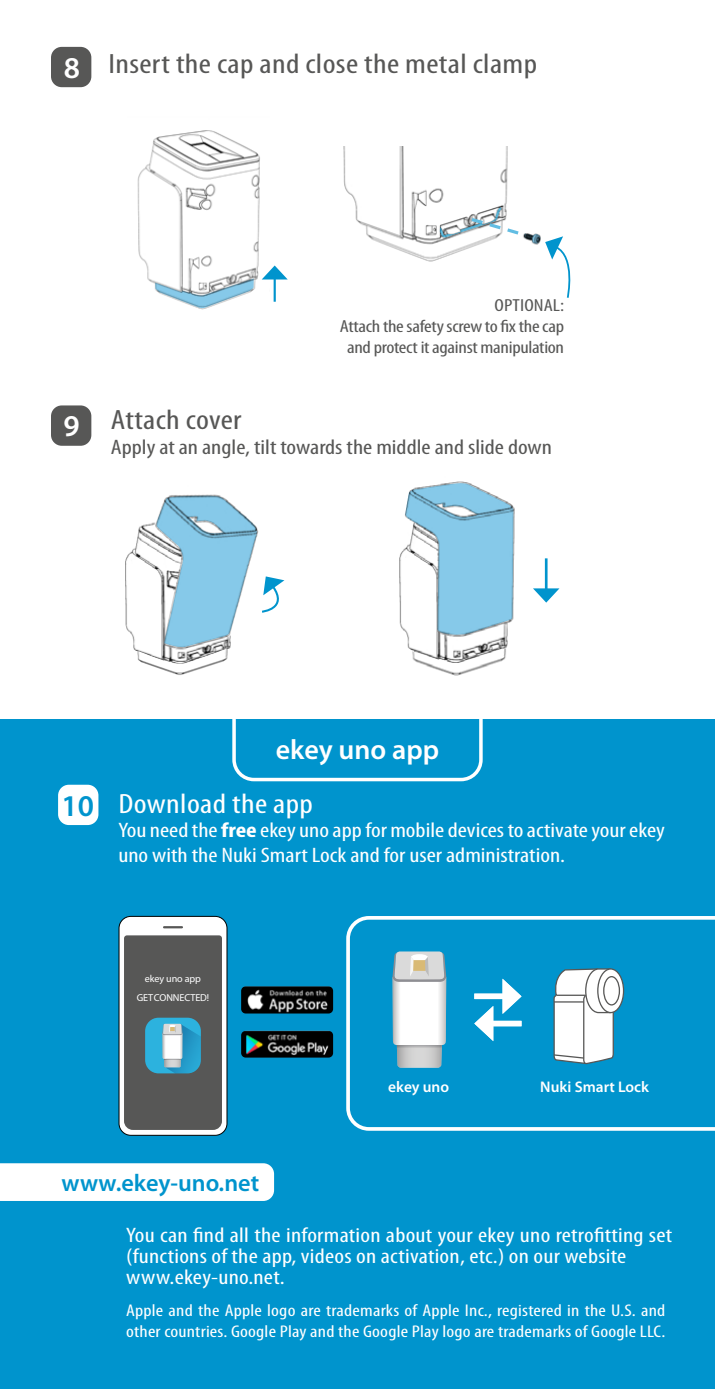
<style>
.page{position:relative;width:715px;height:1389px;background:#fff}
.page>*{position:absolute;margin:0;border:0;box-sizing:border-box;transform-origin:0 0}
.t1{font:condensed 28px "Myriad Pro";letter-spacing:.01em;color:#575756;scale:1.2 1}
.t2{font:condensed 28px "Myriad Pro";letter-spacing:.01em;color:#fff;scale:1.2 1}
.t3{font:600 28px "Myriad Pro";color:#fff}
.t4{font:600 24.15px "Myriad Pro";color:#0094cd}
.t5{font:condensed 21px/21px "Myriad Pro";color:#fff;scale:1.2 1}
.t6{font:condensed 21px "Myriad Pro";color:#575756;scale:1.2 1}
.t7{font:condensed 17.5px/21px "Myriad Pro";letter-spacing:-.015em;color:#575756;text-align:right;scale:1.2 1}
.t8{font:condensed 17.15px/20.3px "Myriad Pro";letter-spacing:.01em;color:#fff;scale:1.2 1}
.t9{font:600 15.4px "Myriad Pro";color:#fff}
.t10{font:10.15px/18.6px "Myriad Pro";letter-spacing:-.01em;color:#fff;text-align:center}
.s1{font-weight:600;font-stretch:normal;font-size:30.45px;color:#fff}
.s2{font-weight:600;font-stretch:normal;font-size:30.45px;color:#0094cd}
.s3{font-weight:700}
</style>
<div class="page">
<div style="left:51px;top:47px;width:40px;height:40px;background:#575756;border-radius:11px"></div>
<img style="left:137px;top:130px;width:123px;height:180px">
<svg style="left:155px;top:278px;width:98px;height:31px"></svg>
<hr style="left:273px;top:278px;width:3px;height:24px;background:#0094cd">
<svg style="left:261px;top:266px;width:26px;height:14px"></svg>
<img style="left:343px;top:146px;width:165px;height:116px">
<svg style="left:439px;top:183px;width:132px;height:115px"></svg>
<img style="left:419px;top:663px;width:77px;height:13px">
<img style="left:399px;top:481px;width:149px;height:182px">
<svg style="left:405px;top:482px;width:108px;height:154px"></svg>
<div style="left:51px;top:405px;width:40px;height:41px;background:#575756;border-radius:11px"></div>
<hr style="left:544px;top:558px;width:3px;height:32px;background:#0094cd">
<svg style="left:532px;top:588px;width:27px;height:15px"></svg>
<img style="left:125px;top:494px;width:92px;height:155px">
<img style="left:134px;top:649px;width:94px;height:26px">
<svg style="left:155px;top:495px;width:130px;height:154px"></svg>
<div style="left:0;top:719px;width:714px;height:670px;background:#0094cd"></div>
<img style="left:241px;top:1031px;width:92px;height:27px">
<img style="left:241px;top:986px;width:92px;height:28px">
<div style="left:119px;top:916px;width:108px;height:219px;background:#fff;border-radius:12px"></div>
<div style="left:119px;top:916px;width:108px;height:220px;border:1px solid #000;border-radius:12px"></div>
<svg style="left:164px;top:926px;width:18px;height:2px"></svg>
<svg style="left:124px;top:935px;width:98px;height:195px;background:#58666b"></svg>
<svg style="left:346px;top:916px;width:368px;height:215px"></svg>
<svg style="left:392px;top:951px;width:54px;height:117px;background:#d4dee1"></svg>
<div style="left:413px;top:960px;width:12px;height:11px;background:#d9ba75"></div>
<div style="left:58px;top:785px;width:40px;height:40px;background:#fff;border-radius:11px"></div>
<div style="left:0;top:1163px;width:274px;height:38px;background:#fff"></div>
<div style="left:474px;top:994px;width:32px;height:5px;background:#fff"></div>
<svg style="left:502px;top:979px;width:19px;height:35px"></svg>
<div style="left:488px;top:1021px;width:33px;height:5px;background:#fff"></div>
<svg style="left:474px;top:1006px;width:19px;height:35px"></svg>
<svg style="left:552px;top:968px;width:62px;height:97px;background:#d5e2e7"></svg>
<svg style="left:597px;top:969px;width:26px;height:44px"></svg>
<div style="left:597px;top:968px;width:27px;height:45px;border:1px solid #575756;border-radius:50%"></div>
<div style="left:603px;top:977px;width:16px;height:28px;background:#fff;border-radius:50%"></div>
<div style="left:603px;top:976px;width:16px;height:30px;border:1px solid #575756;border-radius:50%"></div>
<svg style="left:232px;top:719px;width:251px;height:63px"></svg>
<h1 class="t1" style="left:64px;top:47px;width:396px"><span class="s1">8</span> Insert the cap and close the metal clamp</h1>
<p class="t7" style="left:340px;top:295px;width:188px">OPTIONAL:<br>Attach the safety screw to fix the cap and protect it against manipulation</p>
<h1 class="t1" style="left:63px;top:403px;width:150px"><span class="s1">9</span> Attach cover</h1>
<p class="t6" style="left:111px;top:434px;width:369px">Apply at an angle, tilt towards the middle and slide down</p>
<h1 class="t3" style="left:276px;top:732px;width:165px">ekey uno app</h1>
<h1 class="t2" style="left:62px;top:787px;width:211px"><span class="s2">10</span> Download the app</h1>
<p class="t5" style="left:118px;top:818px;width:457px;line-height:24.5px">You need the <span class="s3">free</span> ekey uno app for mobile devices to activate your ekey uno with the Nuki Smart Lock and for user administration.</p>
<p class="t10" style="left:137px;top:969px;width:74px">ekey uno app<br>GET CONNECTED!</p>
<p class="t4" style="left:62px;top:1168px;width:199px">www.ekey-uno.net</p>
<p class="t9" style="left:388px;top:1077px;width:62px">ekey uno</p>
<p class="t9" style="left:540px;top:1077px;width:110px">Nuki Smart Lock</p>
<p class="t5" style="left:126px;top:1224px;width:456px">You can find all the information about your ekey uno retrofitting set (functions of the app, videos on activation, etc.) on our website www.ekey-uno.net.</p>
<p class="t8" style="left:126px;top:1300px;width:451px">Apple and the Apple logo are trademarks of Apple Inc., registered in the U.S. and other countries. Google Play and the Google Play logo are trademarks of Google LLC.</p>
</div>
